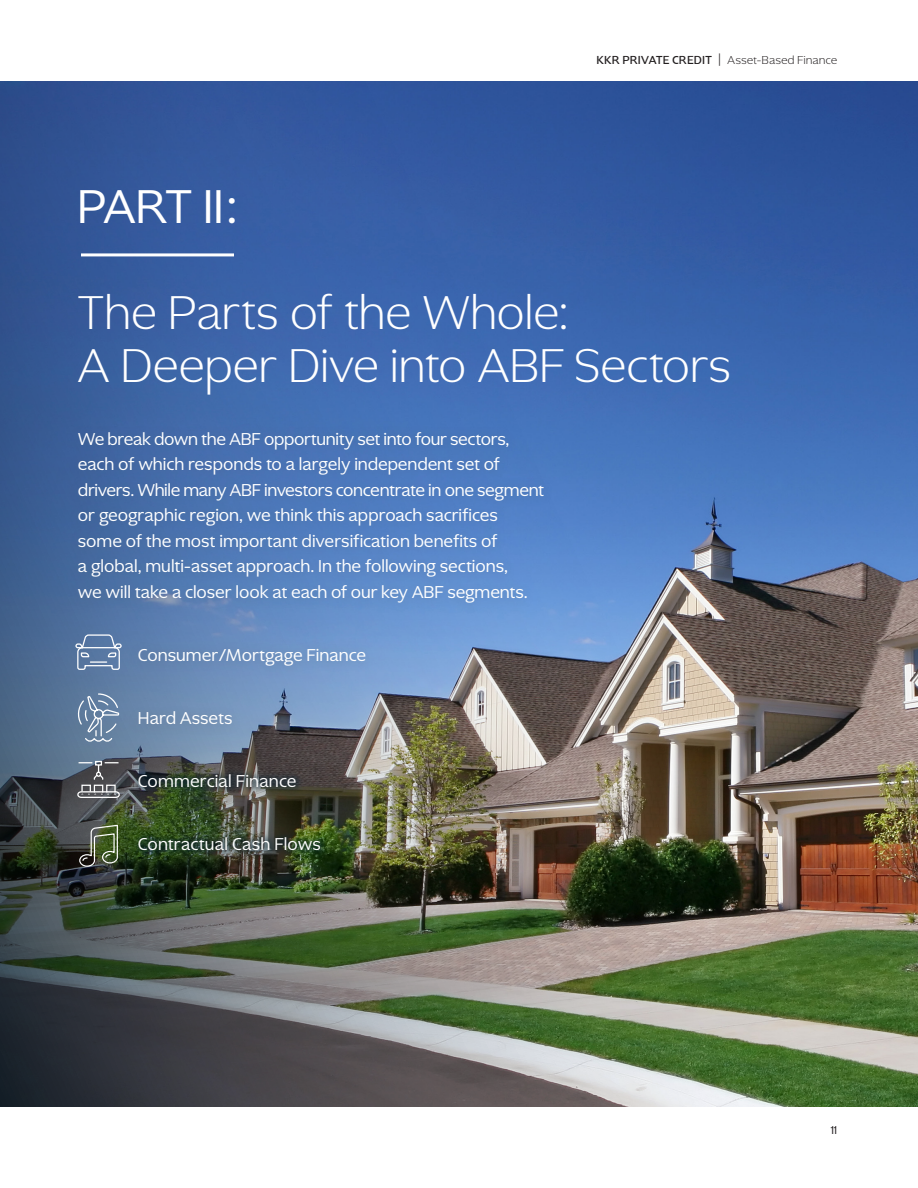
<style>
.page{position:relative;width:918px;height:1188px;background:#fff}
.page>*{position:absolute;margin:0;border:0;box-sizing:border-box;transform-origin:0 0}
.t1{font:300 49.5px "Ghost";letter-spacing:.03em;color:#fff}
.t2{font:49.5px "Ghost";letter-spacing:.01em;color:#fff}
.Body_Copy_-_Ghost_Li{font:18px/25.5px "Ghost";letter-spacing:.03em;color:#fff}
.t3{font:300 12px "Ghost";letter-spacing:.05em;color:#231f20}
.t4{font:12px "Ghost";color:#231f20}
.s1{font-weight:500}
.s2{font-size:13.5px}
</style>
<div class="page">
<img style="left:0;top:81px;width:918px;height:1026px">
<svg style="left:77px;top:737px;width:43px;height:5px"></svg>
<svg style="left:77px;top:760px;width:43px;height:39px;background:#6a6d72"></svg>
<svg style="left:79px;top:824px;width:40px;height:43px;background:#5b654e"></svg>
<hr style="left:81px;top:253px;width:153px;height:3px;background:#fff">
<div style="left:132px;top:767px;width:197px;height:91px;background:#072535;opacity:.45"></div>
<div style="left:67px;top:423px;width:487px;height:314px;background:#4c5c67;opacity:.3"></div>
<p class="t2" style="left:78px;top:176px;width:160px">PART II:</p>
<p class="t3" style="left:597px;top:53px;width:242px"><span class="s1">KKR PRIVATE CREDIT</span> <span class="s2">|</span> Asset-Based Finance</p>
<p class="t1" style="left:78px;top:283px;width:492px">The Parts of the Whole:</p>
<p class="t1" style="left:78px;top:336px;width:654px">A Deeper Dive into ABF Sectors</p>
<p class="Body_Copy_-_Ghost_Li" style="left:78px;top:426px;width:467px">We break down the ABF opportunity set into four sectors, each of which responds to a largely independent set of drivers. While many ABF investors concentrate in one segment or geographic region, we think this approach sacrifices some of the most important diversification benefits of<br>a global, multi-asset approach. In the following sections,<br>we will take a closer look at each of our key ABF segments.</p>
<p class="Body_Copy_-_Ghost_Li" style="left:138px;top:642px;width:229px">Consumer/Mortgage Finance</p>
<p class="Body_Copy_-_Ghost_Li" style="left:138px;top:705px;width:95px">Hard Assets</p>
<p class="Body_Copy_-_Ghost_Li" style="left:138px;top:768px;width:159px">Commercial Finance</p>
<p class="Body_Copy_-_Ghost_Li" style="left:138px;top:831px;width:184px">Contractual Cash Flows</p>
<p class="t4" style="left:831px;top:1123px;width:8px">11</p>
</div>
